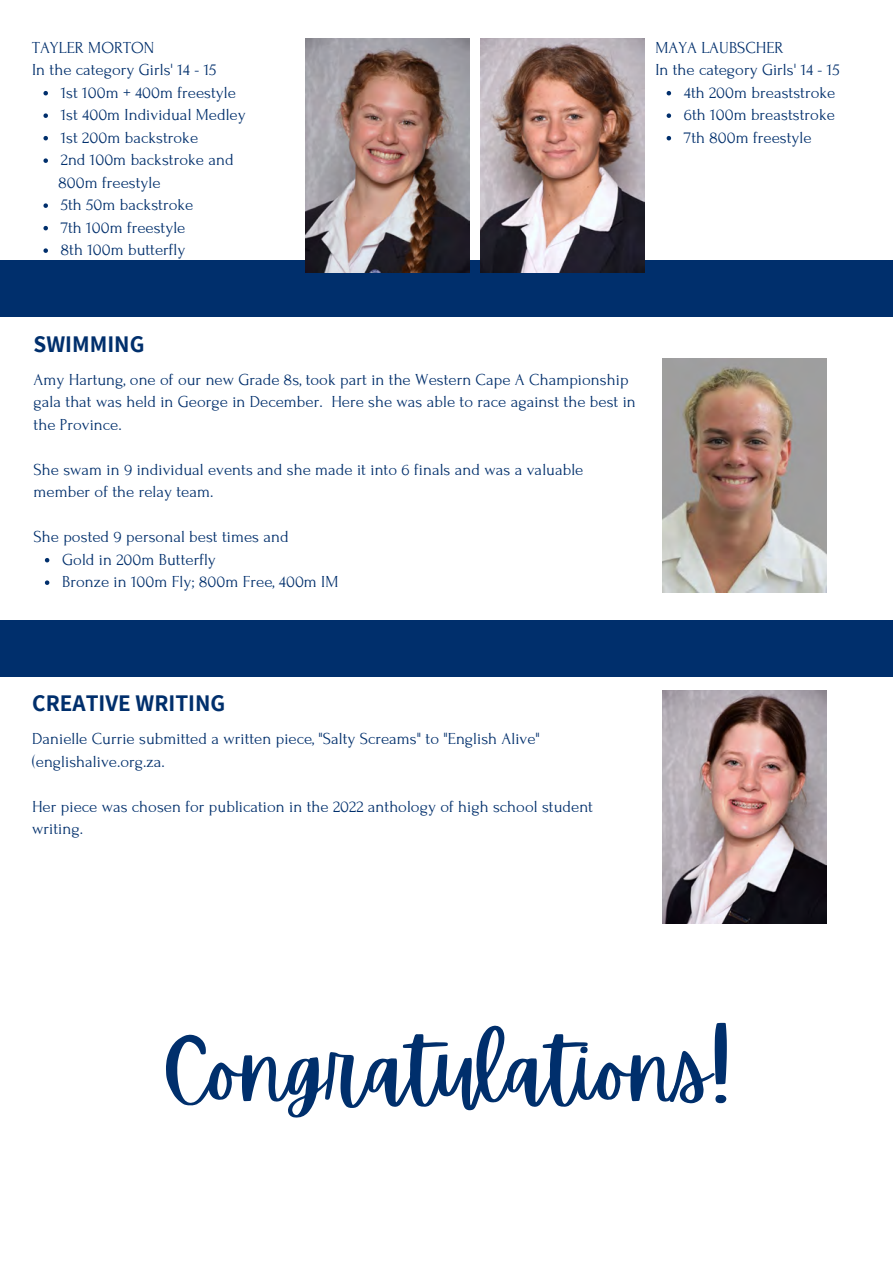
<style>
.page{position:relative;width:893px;height:1264px;background:#fff}
.page>*{position:absolute;margin:0;border:0;box-sizing:border-box;transform-origin:0 0}
.t1{font:83.85px "Apricots";color:#002f6c}
.t2{font:700 23.25px "Assistant";color:#002f6c}
.t3{font:16.8px/22.5px "Forum";color:#002f6c}
</style>
<div class="page">
<div style="left:0;top:620px;width:892px;height:56px;background:#002f6c"></div>
<img style="left:662px;top:359px;width:164px;height:233px">
<div style="left:0;top:260px;width:892px;height:56px;background:#002f6c"></div>
<img style="left:305px;top:39px;width:164px;height:233px">
<svg style="left:45px;top:558px;width:4px;height:4px"></svg>
<svg style="left:45px;top:580px;width:4px;height:5px"></svg>
<img style="left:480px;top:39px;width:164px;height:233px">
<svg style="left:43px;top:91px;width:5px;height:4px"></svg>
<svg style="left:43px;top:113px;width:5px;height:5px"></svg>
<svg style="left:43px;top:136px;width:5px;height:4px"></svg>
<svg style="left:43px;top:158px;width:5px;height:5px"></svg>
<svg style="left:43px;top:203px;width:5px;height:5px"></svg>
<svg style="left:43px;top:226px;width:5px;height:4px"></svg>
<svg style="left:43px;top:248px;width:5px;height:5px"></svg>
<svg style="left:666px;top:91px;width:5px;height:4px"></svg>
<svg style="left:666px;top:113px;width:5px;height:5px"></svg>
<svg style="left:666px;top:136px;width:5px;height:4px"></svg>
<img style="left:662px;top:690px;width:164px;height:234px">
<p class="t3" style="left:32px;top:36px;width:186px">TAYLER MORTON<br>In the category Girls' 14 - 15</p>
<p class="t3" style="left:61px;top:81px;width:186px">1st 100m + 400m freestyle<br>1st 400m Individual Medley<br>1st 200m backstroke<br>2nd 100m backstroke and</p>
<p class="t3" style="left:61px;top:194px;width:134px">5th 50m backstroke<br>7th 100m freestyle<br>8th 100m butterfly</p>
<p class="t3" style="left:58px;top:171px;width:104px">800m freestyle</p>
<p class="t3" style="left:655px;top:36px;width:186px">MAYA LAUBSCHER<br>In the category Girls' 14 - 15</p>
<p class="t3" style="left:684px;top:81px;width:153px;text-align:justify">4th 200m breaststroke 6th 100m breaststroke 7th 800m freestyle</p>
<h2 class="t2" style="left:34px;top:328px;width:112px">SWIMMING</h2>
<p class="t3" style="left:34px;top:368px;width:603px">Amy Hartung, one of our new Grade 8s, took part in the Western Cape A Championship gala that was held in George in December. Here she was able to race against the best in the Province.</p>
<p class="t3" style="left:34px;top:458px;width:551px">She swam in 9 individual events and she made it into 6 finals and was a valuable member of the relay team.</p>
<p class="t3" style="left:34px;top:526px;width:256px">She posted 9 personal best times and</p>
<p class="t3" style="left:62px;top:548px;width:278px">Gold in 200m Butterfly<br>Bronze in 100m Fly; 800m Free, 400m IM</p>
<h2 class="t2" style="left:32px;top:687px;width:194px">CREATIVE WRITING</h2>
<p class="t3" style="left:32px;top:728px;width:509px">Danielle Currie submitted a written piece, "Salty Screams" to "English Alive" (englishalive.org.za.</p>
<p class="t3" style="left:32px;top:795px;width:562px">Her piece was chosen for publication in the 2022 anthology of high school student writing.</p>
<h1 class="t1" style="left:162px;top:1021px;width:570px">Congratulations!</h1>
</div>
